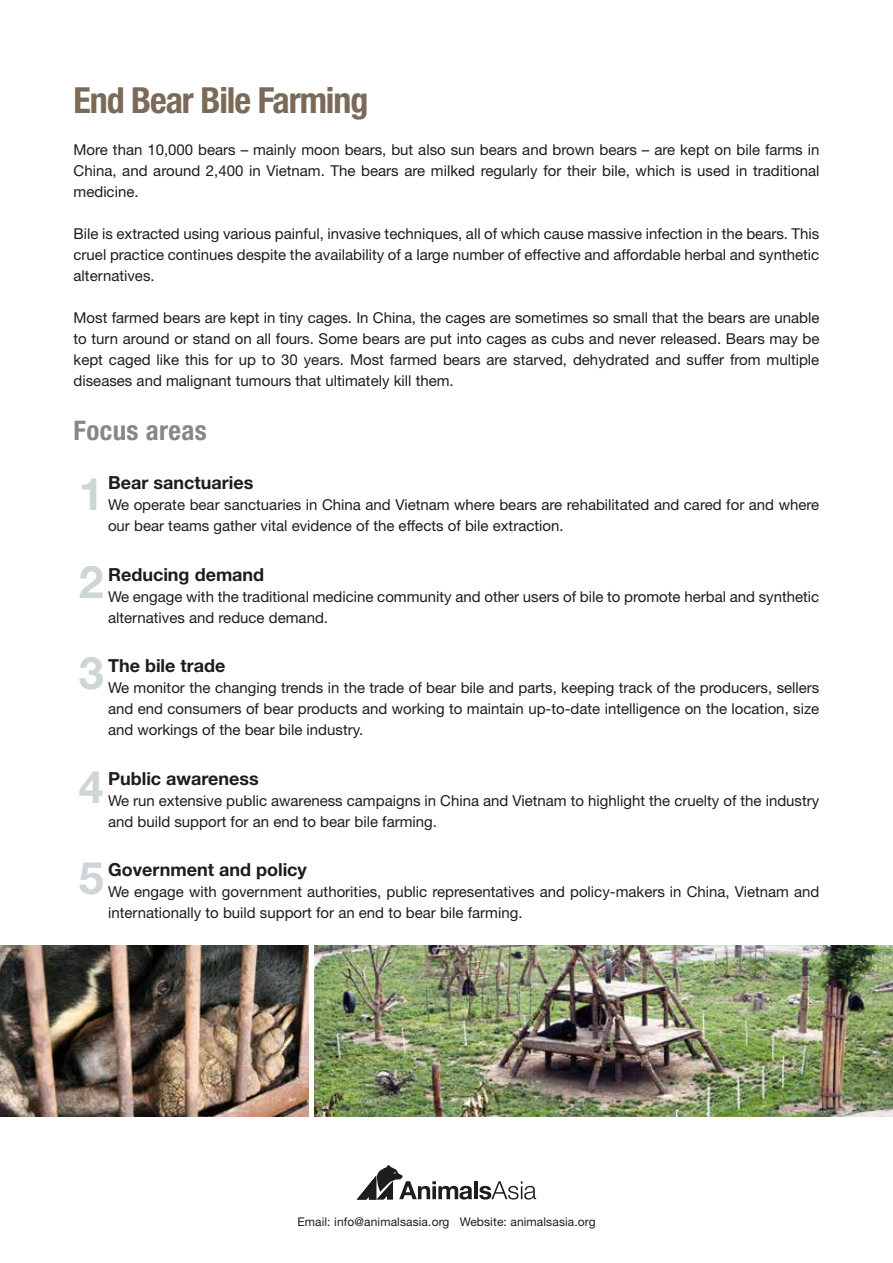
<style>
.page{position:relative;width:893px;height:1263px;background:#fff}
.page>*{position:absolute;margin:0;border:0;box-sizing:border-box;transform-origin:0 0}
.t1{font:700 45px/89.4px "Helvetica Neue";color:#ced5d7;text-align:justify}
.t2{font:700 condensed 36px "Helvetica Neue";letter-spacing:-.03em;color:#7b6a58}
.t3{font:700 condensed 27px "Helvetica Neue";letter-spacing:.015em;color:#878787}
.t4{font:700 18px "Helvetica Neue";color:#1d1d1b}
.t5{font:15px/21px "Helvetica Neue";color:#1d1d1b;text-align:justify}
.t6{font:12px "Helvetica Neue";letter-spacing:.01em;color:#1d1d1b}
</style>
<div class="page">
<hr style="left:474px;top:1181px;width:4px;height:18px;background:#1d1d1b">
<svg style="left:479px;top:1181px;width:57px;height:18px"></svg>
<svg style="left:357px;top:1165px;width:115px;height:34px"></svg>
<img style="left:314px;top:945px;width:579px;height:171px">
<img style="left:0;top:945px;width:309px;height:171px">
<h2 class="t2" style="left:74px;top:78px;width:296px">End Bear Bile Farming</h2>
<p class="t5" style="left:74px;top:138px;width:747px">More than 10,000 bears – mainly moon bears, but also sun bears and brown bears – are kept on bile farms in China, and around 2,400 in Vietnam. The bears are milked regularly for their bile, which is used in traditional medicine.</p>
<p class="t5" style="left:74px;top:222px;width:747px">Bile is extracted using various painful, invasive techniques, all of which cause massive infection in the bears. This cruel practice continues despite the availability of a large number of effective and affordable herbal and synthetic alternatives.</p>
<p class="t5" style="left:74px;top:306px;width:747px">Most farmed bears are kept in tiny cages. In China, the cages are sometimes so small that the bears are unable to turn around or stand on all fours. Some bears are put into cages as cubs and never released. Bears may be kept caged like this for up to 30 years. Most farmed bears are starved, dehydrated and suffer from multiple diseases and malignant tumours that ultimately kill them.</p>
<h3 class="t3" style="left:74px;top:414px;width:135px">Focus areas</h3>
<p class="t4" style="left:108px;top:472px;width:147px">Bear sanctuaries</p>
<p class="t5" style="left:108px;top:494px;width:713px">We operate bear sanctuaries in China and Vietnam where bears are rehabilitated and cared for and where our bear teams gather vital evidence of the effects of bile extraction.</p>
<p class="t4" style="left:108px;top:563px;width:158px">Reducing demand</p>
<p class="t5" style="left:108px;top:585px;width:713px">We engage with the traditional medicine community and other users of bile to promote herbal and synthetic alternatives and reduce demand.</p>
<p class="t4" style="left:108px;top:655px;width:119px">The bile trade</p>
<p class="t5" style="left:108px;top:677px;width:713px">We monitor the changing trends in the trade of bear bile and parts, keeping track of the producers, sellers and end consumers of bear products and working to maintain up-to-date intelligence on the location, size and workings of the bear bile industry.</p>
<p class="t4" style="left:108px;top:767px;width:152px">Public awareness</p>
<p class="t5" style="left:108px;top:789px;width:713px">We run extensive public awareness campaigns in China and Vietnam to highlight the cruelty of the industry and build support for an end to bear bile farming.</p>
<p class="t4" style="left:108px;top:859px;width:200px">Government and policy</p>
<p class="t5" style="left:108px;top:881px;width:713px">We engage with government authorities, public representatives and policy-makers in China, Vietnam and internationally to build support for an end to bear bile farming.</p>
<h1 class="t1" style="left:79px;top:448px;width:27px">1<br>2<br>3</h1>
<h1 class="t1" style="left:79px;top:740px;width:27px;line-height:90.9px">4<br>5</h1>
<p class="t6" style="left:297px;top:1214px;width:300px">Email: info@animalsasia.org Website: animalsasia.org</p>
</div>
